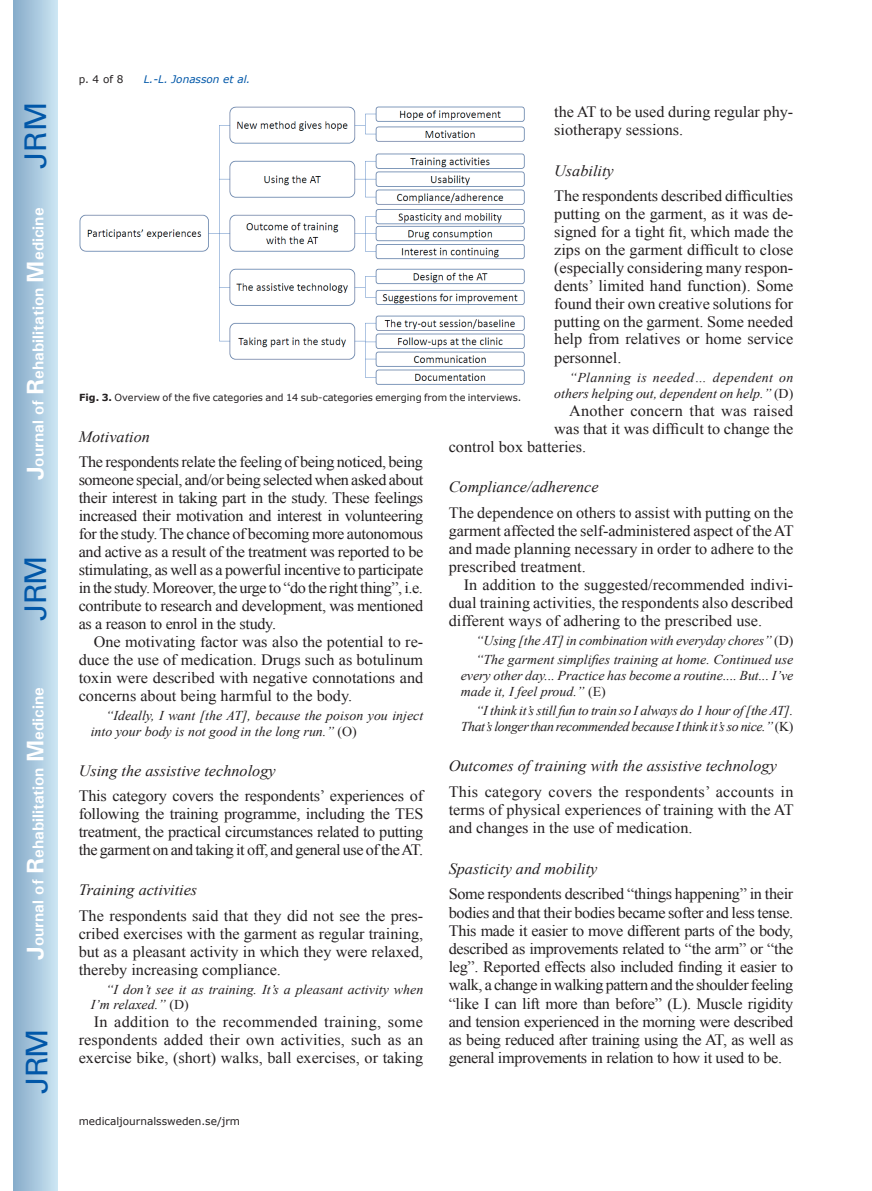
<style>
.page{position:relative;width:872px;height:1191px;background:#fff}
.page>*{position:absolute;margin:0;border:0;box-sizing:border-box;transform-origin:0 0}
.t1{font:30px "Univers";letter-spacing:-.03em;color:#0157a8}
.t2{font:15.75px/18px "Times New Roman";color:#231f20;text-align:justify}
.t3{font:italic 15.75px "Times New Roman";color:#231f20}
.t4{font:700 15.75px "Univers";color:#fff}
.t5{font:italic 13.5px/15.8px "Times New Roman";color:#231f20}
.t6{font:italic 13.5px/15.9px "Times New Roman";letter-spacing:-.03em;color:#231f20;text-align:right}
.t7{font:10.5px "Verdana";color:#231f20}
.t8{font:italic 10.5px "Verdana";color:#0157a8}
.t9{font:9.75px "Verdana";color:#231f20}
.s1{font-size:24px}
.s2{font-style:normal}
.s3{font-weight:700}
</style>
<div class="page">
<div style="left:14px;top:0;width:43px;height:1191px;background:linear-gradient(to right,#88acca,#cbe5f2)"></div>
<img style="left:79px;top:106px;width:445px;height:279px">
<h1 class="t1" style="left:18px;top:169px;width:68px;rotate:-90deg">JRM</h1>
<p class="t4" style="left:28px;top:480px;width:274px;rotate:-90deg"><span class="s1">J</span>ournal of <span class="s1">R</span>ehabilitation <span class="s1">M</span>edicine</p>
<h1 class="t1" style="left:18px;top:620px;width:67px;rotate:-90deg">JRM</h1>
<p class="t4" style="left:28px;top:959px;width:274px;rotate:-90deg"><span class="s1">J</span>ournal of <span class="s1">R</span>ehabilitation <span class="s1">M</span>edicine</p>
<h1 class="t1" style="left:19px;top:1093px;width:67px;rotate:-90deg">JRM</h1>
<p class="t7" style="left:79px;top:72px;width:46px">p. 4 of 8</p>
<p class="t8" style="left:144px;top:72px;width:108px">L.-L. Jonasson et al.</p>
<p class="t2" style="left:554px;top:103px;width:240px">the AT to be used during regular phy&shy;siotherapy sessions.</p>
<p class="t3" style="left:554px;top:159px;width:61px">Usability</p>
<p class="t2" style="left:554px;top:186px;width:241px">The respondents described difficulties putting on the garment, as it was de&shy;signed for a tight fit, which made the zips on the garment difficult to close (especially considering many respon&shy;dents’ limited hand function). Some found their own creative solutions for putting on the garment. Some needed help from relatives or home service personnel.</p>
<p class="t5" style="left:554px;top:369px;width:241px;text-align:right">“Planning is needed… dependent on others helping out, dependent on help.” <span class="s2">(D)</span></p>
<p class="t2" style="left:569px;top:401px;width:225px">Another concern that was raised</p>
<p class="t2" style="left:554px;top:419px;width:240px">was that it was difficult to change the</p>
<p class="t2" style="left:449px;top:438px;width:139px">control box batteries.</p>
<p class="t3" style="left:449px;top:476px;width:151px">Compliance/adherence</p>
<p class="t2" style="left:449px;top:503px;width:346px">The dependence on others to assist with putting on the garment affected the self-administered aspect of the AT and made planning necessary in order to adhere to the prescribed treatment.</p>
<p class="t2" style="left:449px;top:575px;width:346px;text-indent:15px">In addition to the suggested/recommended indivi&shy;dual training activities, the respondents also described different ways of adhering to the prescribed use.</p>
<p class="t5" style="left:476px;top:631px;width:319px;line-height:18.9px">“Using [the AT] in combination with everyday chores” <span class="s2">(D) </span>“The garment simplifies training at home. Continued use</p>
<p class="t5" style="left:461px;top:667px;width:334px">every other day... Practice has become a routine.... But... I’ve made it, I feel proud.” <span class="s2">(E)</span></p>
<p class="t6" style="left:461px;top:702px;width:334px">“I think it’s still fun to train so I always do 1 hour of [the AT].<br>That’s longer than recommended because I think it’s so nice.” <span class="s2">(K)</span></p>
<p class="t3" style="left:449px;top:755px;width:330px">Outcomes of training with the assistive technology</p>
<p class="t2" style="left:449px;top:782px;width:346px">This category covers the respondents’ accounts in terms of physical experiences of training with the AT and changes in the use of medication.</p>
<p class="t3" style="left:449px;top:857px;width:150px">Spasticity and mobility</p>
<p class="t2" style="left:449px;top:884px;width:346px">Some respondents described “things happening” in their bodies and that their bodies became softer and less tense.<br>This made it easier to move different parts of the body, described as improvements related to “the arm” or “the leg”. Reported effects also included finding it easier to walk, a change in walking pattern and the shoulder feeling “like I can lift more than before” (L). Muscle rigidity and tension experienced in the morning were described as being reduced after training using the AT, as well as general improvements in relation to how it used to be.</p>
<p class="t9" style="left:79px;top:391px;width:443px"><span class="s3">Fig. 3.</span> Overview of the five categories and 14 sub-categories emerging from the interviews.</p>
<p class="t3" style="left:79px;top:425px;width:73px">Motivation</p>
<p class="t2" style="left:79px;top:453px;width:346px">The respondents relate the feeling of being noticed, being someone special, and/or being selected when asked about their interest in taking part in the study. These feelings increased their motivation and interest in volunteering for the study. The chance of becoming more autonomous and active as a result of the treatment was reported to be stimulating, as well as a powerful incentive to participate in the study. Moreover, the urge to “do the right thing”, i.e. contribute to research and development, was mentioned as a reason to enrol in the study.</p>
<p class="t2" style="left:79px;top:633px;width:346px;text-indent:15px">One motivating factor was also the potential to re&shy;duce the use of medication. Drugs such as botulinum toxin were described with negative connotations and concerns about being harmful to the body.</p>
<p class="t5" style="left:91px;top:707px;width:334px;text-indent:15px">“Ideally, I want [the AT], because the poison you inject into your body is not good in the long run.” <span class="s2">(O)</span></p>
<p class="t3" style="left:79px;top:759px;width:198px">Using the assistive technology</p>
<p class="t2" style="left:79px;top:786px;width:346px">This category covers the respondents’ experiences of following the training programme, including the TES treatment, the practical circumstances related to putting the garment on and taking it off, and general use of the AT.</p>
<p class="t3" style="left:79px;top:879px;width:120px">Training activities</p>
<p class="t2" style="left:79px;top:906px;width:346px">The respondents said that they did not see the pres&shy;cribed exercises with the garment as regular training, but as a pleasant activity in which they were relaxed, thereby increasing compliance.</p>
<p class="t5" style="left:91px;top:980px;width:334px;text-indent:15px">“I don’t see it as training. It’s a pleasant activity when<br>I’m relaxed.” <span class="s2">(D)</span></p>
<p class="t2" style="left:79px;top:1012px;width:346px;text-indent:15px">In addition to the recommended training, some respondents added their own activities, such as an exercise bike, (short) walks, ball exercises, or taking</p>
<p class="t7" style="left:79px;top:1114px;width:163px">medicaljournalssweden.se/jrm</p>
</div>
